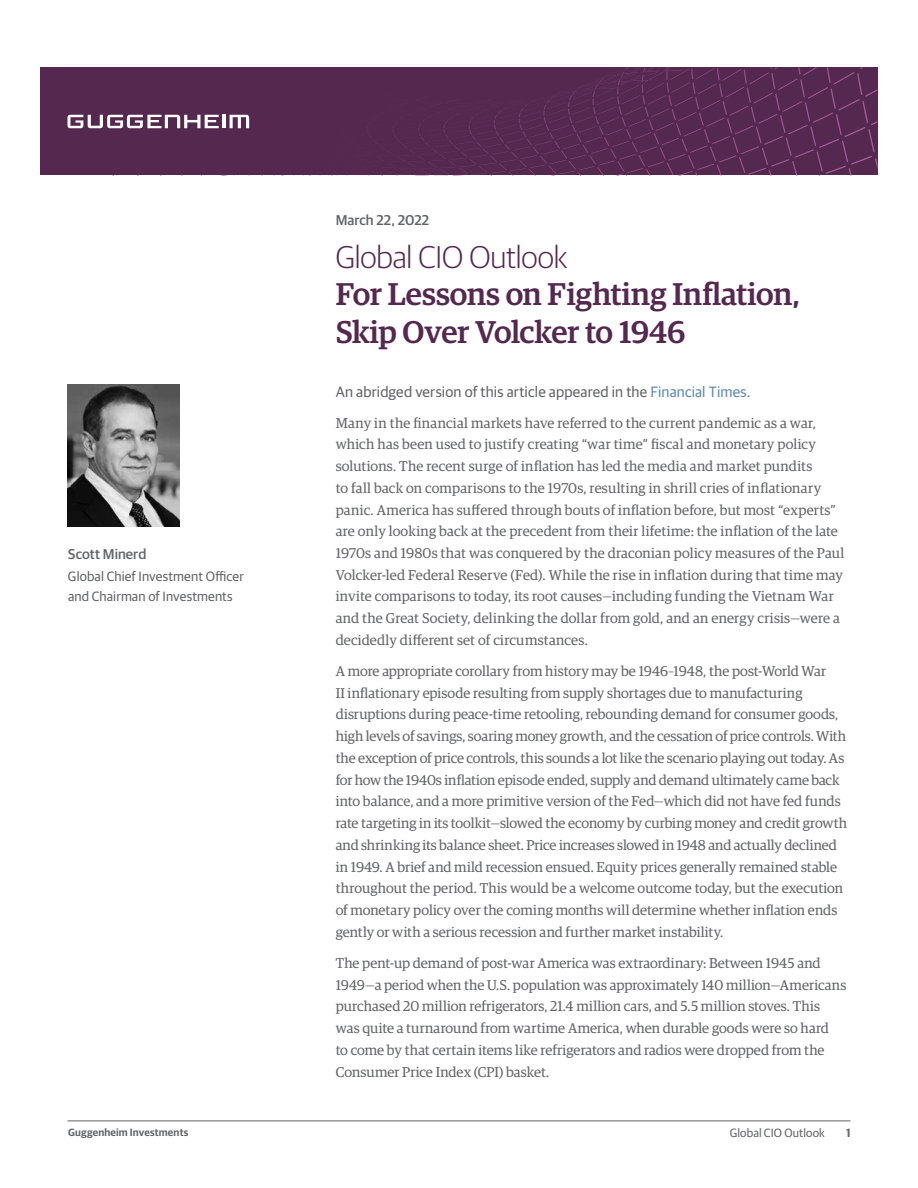
<style>
.page{position:relative;width:918px;height:1188px;background:#fff}
.page>*{position:absolute;margin:0;border:0;box-sizing:border-box;transform-origin:0 0}
.t1{font:500 31.5px/37.5px "Guardian Egyp";letter-spacing:-.01em;color:#54284f}
.t2{font:300 31.5px "Guardian Sans";letter-spacing:-.005em;color:#54284f}
.t3{font:15px "Guardian Sans";letter-spacing:.01em;color:#636466}
.t4{font:14.25px/21.8px "Guardian Egyp";letter-spacing:.005em;color:#636466}
.t5{font:500 14.25px "Guardian Sans";letter-spacing:.005em;color:#636466}
.t6{font:13.5px/19.5px "Guardian Sans";letter-spacing:.01em;color:#636466}
.t7{font:12px "Guardian Sans";letter-spacing:.01em;color:#636466}
.t8{font:600 12px "Guardian Sans";color:#636466}
.t9{font:600 10.5px "Guardian Sans";letter-spacing:.015em;color:#636466}
.s1{color:#5e8ab5}
</style>
<div class="page">
<hr style="left:67px;top:1120px;width:783px;height:1px;background:#636466">
<div style="left:40px;top:68px;width:838px;height:108px;background:#54284f"></div>
<svg style="left:599px;top:68px;width:264px;height:15px"></svg>
<svg style="left:68px;top:115px;width:181px;height:13px"></svg>
<img style="left:68px;top:385px;width:112px;height:142px">
<p class="t5" style="left:68px;top:544px;width:79px">Scott Minerd</p>
<p class="t6" style="left:68px;top:566px;width:178px">Global Chief Investment Officer and Chairman of Investments</p>
<p class="t5" style="left:336px;top:209px;width:95px">March 22, 2022</p>
<h1 class="t2" style="left:336px;top:235px;width:234px">Global CIO Outlook</h1>
<h1 class="t1" style="left:336px;top:273px;width:466px">For Lessons on Fighting Inflation,<br>Skip Over Volcker to 1946</h1>
<p class="t3" style="left:336px;top:381px;width:416px">An abridged version of this article appeared in the <span class="s1">Financial Times</span>.</p>
<p class="t4" style="left:336px;top:411px;width:510px">Many in the financial markets have referred to the current pandemic as a war, which has been used to justify creating “war time” fiscal and monetary policy solutions. The recent surge of inflation has led the media and market pundits<br>to fall back on comparisons to the 1970s, resulting in shrill cries of inflationary panic. America has suffered through bouts of inflation before, but most “experts” are only looking back at the precedent from their lifetime: the inflation of the late 1970s and 1980s that was conquered by the draconian policy measures of the Paul Volcker-led Federal Reserve (Fed). While the rise in inflation during that time may invite comparisons to today, its root causes—including funding the Vietnam War and the Great Society, delinking the dollar from gold, and an energy crisis—were a decidedly different set of circumstances.</p>
<p class="t4" style="left:336px;top:659px;width:513px">A more appropriate corollary from history may be 1946–1948, the post-World War<br>II inflationary episode resulting from supply shortages due to manufacturing disruptions during peace-time retooling, rebounding demand for consumer goods, high levels of savings, soaring money growth, and the cessation of price controls. With the exception of price controls, this sounds a lot like the scenario playing out today. As for how the 1940s inflation episode ended, supply and demand ultimately came back into balance, and a more primitive version of the Fed—which did not have fed funds rate targeting in its toolkit—slowed the economy by curbing money and credit growth and shrinking its balance sheet. Price increases slowed in 1948 and actually declined in 1949. A brief and mild recession ensued. Equity prices generally remained stable throughout the period. This would be a welcome outcome today, but the execution of monetary policy over the coming months will determine whether inflation ends gently or with a serious recession and further market instability.</p>
<p class="t4" style="left:336px;top:951px;width:512px">The pent-up demand of post-war America was extraordinary: Between 1945 and 1949—a period when the U.S. population was approximately 140 million—Americans purchased 20 million refrigerators, 21.4 million cars, and 5.5 million stoves. This was quite a turnaround from wartime America, when durable goods were so hard<br>to come by that certain items like refrigerators and radios were dropped from the Consumer Price Index (CPI) basket.</p>
<p class="t9" style="left:68px;top:1125px;width:122px">Guggenheim Investments</p>
<p class="t7" style="left:730px;top:1125px;width:97px">Global CIO Outlook</p>
<p class="t8" style="left:846px;top:1124px;width:6px">1</p>
</div>
